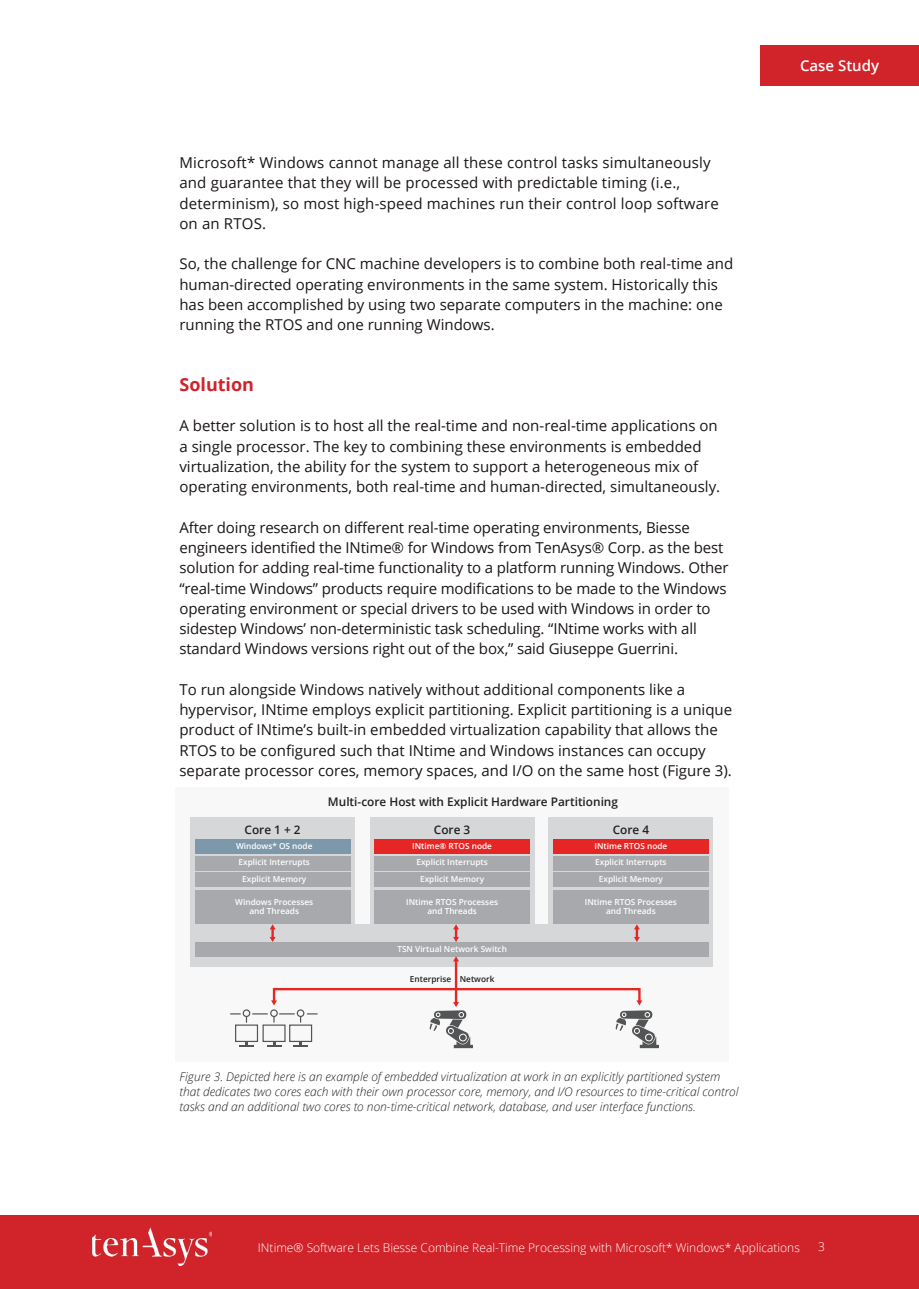
<style>
.page{position:relative;width:919px;height:1289px;background:#fff}
.page>*{position:absolute;margin:0;border:0;box-sizing:border-box;transform-origin:0 0}
.Subhead_Level_One{font:700 18px "Open Sans";color:#d1232a}
.Body_Copy{font:15px/20.2px "Open Sans";color:#1a1515}
.Body_Copy-2{font:600 15px "Open Sans";color:#fff}
.t1{font:italic 300 12px/15px "Open Sans";color:#231f20}
.t2{font:300 12px "Open Sans";color:#fff}
.t3{font:600 11.85px "Open Sans";color:#231f20}
.t4{font:600 8.25px/16.6px "Open Sans";color:#fff;text-align:center}
.t5{font:600 8.25px "Open Sans";color:#231f20}
</style>
<div class="page">
<div style="left:0;top:1215px;width:918px;height:73px;background:#d1232a"></div>
<img style="left:92px;top:1227px;width:119px;height:38px">
<div style="left:760px;top:46px;width:158px;height:40px;background:#d1232a"></div>
<div style="left:175px;top:787px;width:553px;height:274px;background:#f7f8f7"></div>
<div style="left:190px;top:817px;width:165px;height:135px;background:#d6d7d8"></div>
<div style="left:195px;top:839px;width:155px;height:14px;background:#7d98ab"></div>
<div style="left:195px;top:855px;width:155px;height:15px;background:#a7a9ac"></div>
<div style="left:195px;top:872px;width:155px;height:15px;background:#a7a9ac"></div>
<div style="left:195px;top:889px;width:155px;height:35px;background:#a7a9ac"></div>
<div style="left:370px;top:817px;width:164px;height:135px;background:#d6d7d8"></div>
<div style="left:374px;top:839px;width:156px;height:14px;background:#e62624"></div>
<div style="left:374px;top:855px;width:156px;height:15px;background:#a7a9ac"></div>
<div style="left:374px;top:872px;width:156px;height:15px;background:#a7a9ac"></div>
<div style="left:374px;top:889px;width:156px;height:35px;background:#a7a9ac"></div>
<div style="left:548px;top:817px;width:165px;height:135px;background:#d6d7d8"></div>
<div style="left:553px;top:839px;width:155px;height:14px;background:#e62624"></div>
<div style="left:553px;top:855px;width:155px;height:15px;background:#a7a9ac"></div>
<div style="left:553px;top:872px;width:155px;height:15px;background:#a7a9ac"></div>
<div style="left:553px;top:889px;width:155px;height:35px;background:#a7a9ac"></div>
<div style="left:190px;top:924px;width:523px;height:42px;background:#d6d7d8"></div>
<div style="left:195px;top:942px;width:513px;height:14px;background:#a7a9ac"></div>
<svg style="left:270px;top:924px;width:5px;height:18px"></svg>
<svg style="left:453px;top:924px;width:6px;height:18px"></svg>
<hr style="left:455px;top:960px;width:2px;height:42px;background:#e62624">
<svg style="left:453px;top:956px;width:6px;height:5px"></svg>
<svg style="left:634px;top:924px;width:5px;height:18px"></svg>
<div style="left:273px;top:987px;width:367px;height:15px;border:2px solid #e62624"></div>
<svg style="left:271px;top:1000px;width:6px;height:5px"></svg>
<svg style="left:429px;top:1002px;width:44px;height:46px"></svg>
<svg style="left:615px;top:1000px;width:44px;height:48px"></svg>
<div style="left:243px;top:1009px;width:7px;height:8px;border:1px solid #535455;border-radius:50%"></div>
<div style="left:235px;top:1024px;width:23px;height:18px;border:1px solid #535455"></div>
<svg style="left:240px;top:1041px;width:14px;height:5px"></svg>
<div style="left:270px;top:1009px;width:8px;height:8px;border:1px solid #535455;border-radius:50%"></div>
<div style="left:262px;top:1024px;width:23px;height:18px;border:1px solid #535455"></div>
<svg style="left:267px;top:1041px;width:14px;height:5px"></svg>
<div style="left:297px;top:1009px;width:7px;height:8px;border:1px solid #535455;border-radius:50%"></div>
<div style="left:289px;top:1024px;width:23px;height:18px;border:1px solid #535455"></div>
<svg style="left:294px;top:1041px;width:14px;height:5px"></svg>
<svg style="left:230px;top:1013px;width:71px;height:9px"></svg>
<p class="Body_Copy" style="left:179px;top:152px;width:541px">Microsoft* Windows cannot manage all these control tasks simultaneously and guarantee that they will be processed with predictable timing (i.e., determinism), so most high-speed machines run their control loop software on an RTOS.</p>
<p class="Body_Copy" style="left:179px;top:253px;width:555px">So, the challenge for CNC machine developers is to combine both real-time and human-directed operating environments in the same system. Historically this has been accomplished by using two separate computers in the machine: one running the RTOS and one running Windows.</p>
<p class="Subhead_Level_One" style="left:179px;top:372px;width:76px">Solution</p>
<p class="Body_Copy" style="left:179px;top:415px;width:542px">A better solution is to host all the real-time and non-real-time applications on a single processor. The key to combining these environments is embedded virtualization, the ability for the system to support a heterogeneous mix of operating environments, both real-time and human-directed, simultaneously.</p>
<p class="Body_Copy" style="left:179px;top:517px;width:550px">After doing research on different real-time operating environments, Biesse engineers identified the INtime® for Windows from TenAsys® Corp. as the best solution for adding real-time functionality to a platform running Windows. Other “real-time Windows” products require modifications to be made to the Windows operating environment or special drivers to be used with Windows in order to sidestep Windows’ non-deterministic task scheduling. “INtime works with all standard Windows versions right out of the box,” said Giuseppe Guerrini.</p>
<p class="Body_Copy" style="left:179px;top:679px;width:554px">To run alongside Windows natively without additional components like a hypervisor, INtime employs explicit partitioning. Explicit partitioning is a unique product of INtime’s built-in embedded virtualization capability that allows the RTOS to be configured such that INtime and Windows instances can occupy separate processor cores, memory spaces, and I/O on the same host (Figure 3).</p>
<p class="t3" style="left:244px;top:821px;width:58px">Core 1 + 2</p>
<p class="t4" style="left:236px;top:837px;width:78px">Windows* OS node<br>Explicit Interrupts<br>Explicit Memory</p>
<p class="t4" style="left:235px;top:896px;width:79px;line-height:9.9px">Windows Processes and Threads</p>
<p class="t3" style="left:328px;top:794px;width:291px">Multi-core Host with Explicit Hardware Partitioning</p>
<p class="t3" style="left:434px;top:821px;width:38px">Core 3</p>
<p class="t4" style="left:412px;top:837px;width:81px">INtime® RTOS node<br>Explicit Interrupts<br>Explicit Memory</p>
<p class="t4" style="left:406px;top:896px;width:93px;line-height:9.9px">INtime RTOS Processes and Threads</p>
<p class="t4" style="left:397px;top:940px;width:111px">TSN Virtual Network Switch</p>
<p class="t5" style="left:410px;top:973px;width:86px">Enterprise Network</p>
<p class="t3" style="left:612px;top:821px;width:38px">Core 4</p>
<p class="t4" style="left:594px;top:837px;width:74px">INtime RTOS node</p>
<p class="t4" style="left:595px;top:853px;width:73px">Explicit Interrupts<br>Explicit Memory</p>
<p class="t4" style="left:585px;top:896px;width:93px;line-height:9.9px">INtime RTOS Processes and Threads</p>
<p class="t1" style="left:179px;top:1068px;width:560px">Figure 3. Depicted here is an example of embedded virtualization at work in an explicitly partitioned system that dedicates two cores each with their own processor core, memory, and I/O resources to time-critical control tasks and an additional two cores to non-time-critical network, database, and user interface functions.</p>
<p class="Body_Copy-2" style="left:800px;top:55px;width:81px">Case Study</p>
<p class="t2" style="left:258px;top:1239px;width:543px">INtime® Software Lets Biesse Combine Real-Time Processing with Microsoft* Windows* Applications</p>
<p class="t2" style="left:818px;top:1238px;width:8px">3</p>
</div>
